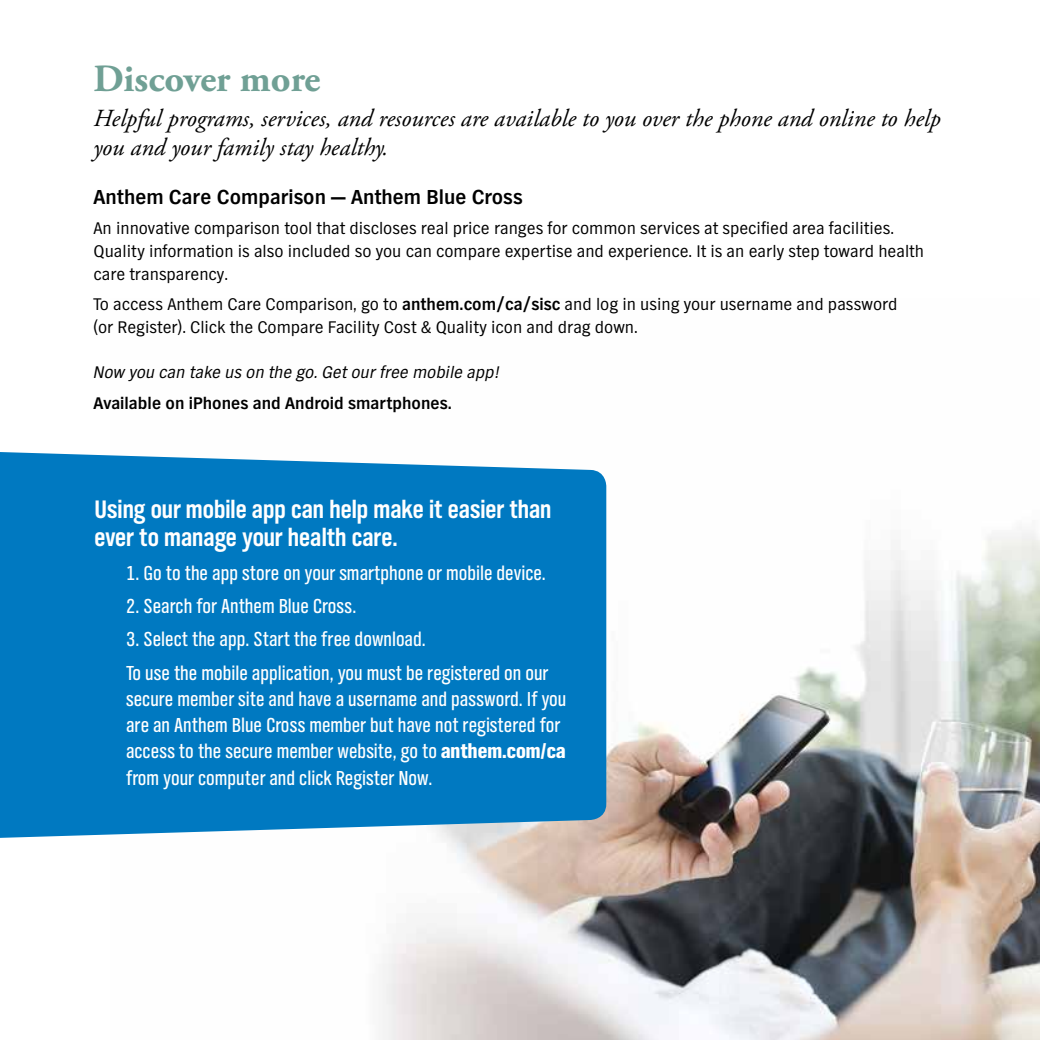
<style>
.page{position:relative;width:1040px;height:1040px;background:#fff}
.page>*{position:absolute;margin:0;border:0;box-sizing:border-box;transform-origin:0 0}
.t1{font:700 38.5px "Adobe Garamond Pro";color:#70a095}
.t2{font:700 26.25px/28px "TV Nord Cond EF";color:#fff}
.t3{font:italic 24.5px/29.4px "Adobe Garamond Pro";color:#000}
.t4{font:21px/26.2px "TV Nord Cond EF";color:#fff}
.t5{font:700 21px "TV Nord EF";color:#000}
.t6{font:17.5px/22.8px "TV Nord EF";color:#000}
.t7{font:italic 17.5px "TV Nord EF";color:#000}
.t8{font:700 17.5px "TV Nord EF";color:#000}
.s1{font-weight:700}
.s2{font-weight:900}
</style>
<div class="page">
<img style="left:382px;top:484px;width:658px;height:556px">
<div style="left:0;top:452px;width:606px;height:386px;background:#0079c1"></div>
<h1 class="t1" style="left:93px;top:56px;width:228px">Discover more</h1>
<h3 class="t3" style="left:93px;top:104px;width:848px">Helpful programs, services, and resources are available to you over the phone and online to help you and your family stay healthy.</h3>
<p class="t5" style="left:93px;top:186px;width:430px">Anthem Care Comparison — Anthem Blue Cross</p>
<p class="t6" style="left:93px;top:217px;width:832px">An innovative comparison tool that discloses real price ranges for common services at specified area facilities.<br>Quality information is also included so you can compare expertise and experience. It is an early step toward health care transparency.</p>
<p class="t6" style="left:93px;top:293px;width:805px">To access Anthem Care Comparison, go to <span class="s1">anthem.com/ca/sisc</span> and log in using your username and password (or Register). Click the Compare Facility Cost &amp; Quality icon and drag down.</p>
<p class="t7" style="left:93px;top:363px;width:408px">Now you can take us on the go. Get our free mobile app!</p>
<p class="t8" style="left:93px;top:393px;width:360px">Available on iPhones and Android smartphones.</p>
<h2 class="t2" style="left:95px;top:496px;width:458px">Using our mobile app can help make it easier than ever to manage your health care.</h2>
<p class="t4" style="left:126px;top:559px;width:421px">1. Go to the app store on your smartphone or mobile device.</p>
<p class="t4" style="left:126px;top:593px;width:232px">2. Search for Anthem Blue Cross.</p>
<p class="t4" style="left:126px;top:622px;width:424px;line-height:33.2px">3. Select the app. Start the free download.<br>To use the mobile application, you must be registered on our</p>
<p class="t4" style="left:126px;top:685px;width:441px">secure member site and have a username and password. If you are an Anthem Blue Cross member but have not registered for access to the secure member website, go to <span class="s2">anthem.com/ca </span>from your computer and click Register Now.</p>
</div>
